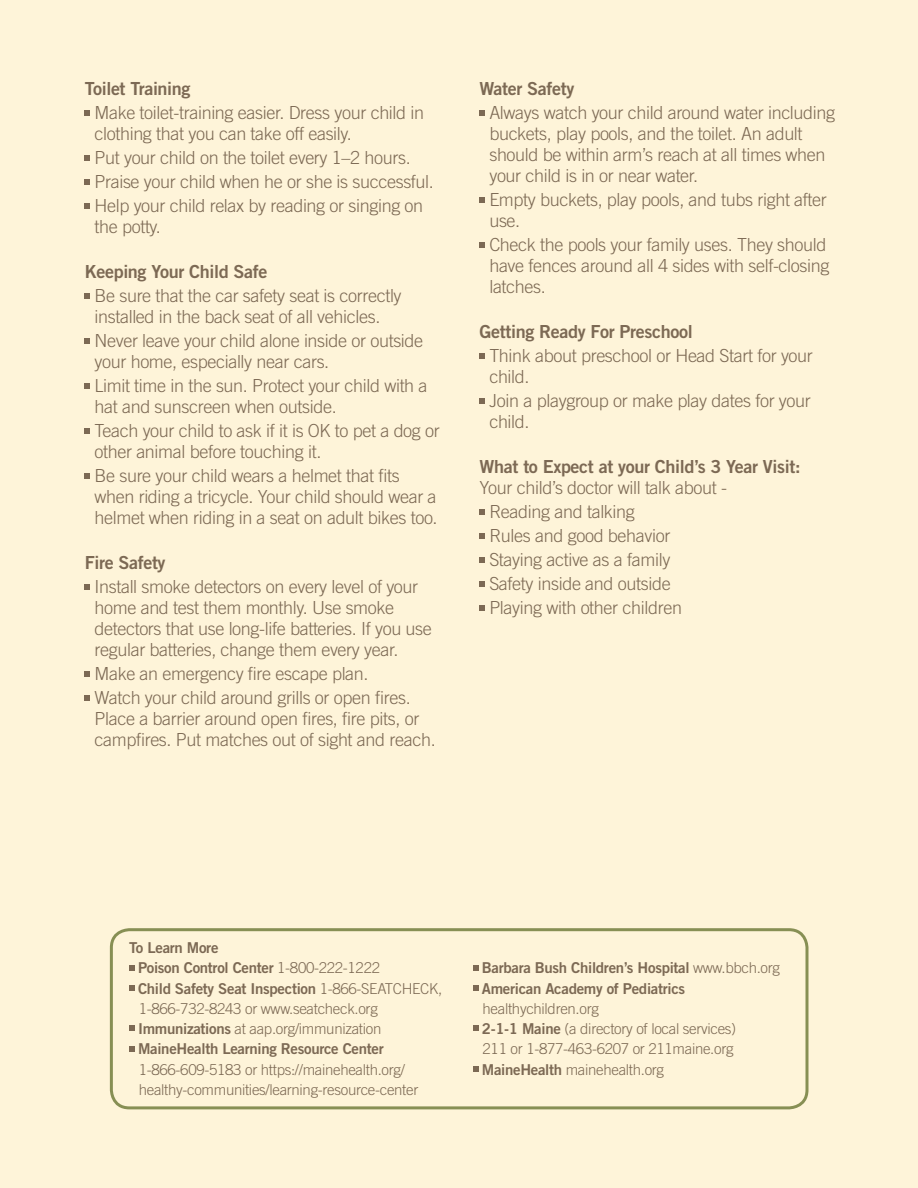
<style>
.page{position:relative;width:918px;height:1188px;background:#fef4d9}
.page>*{position:absolute;margin:0;border:0;box-sizing:border-box;transform-origin:0 0}
.Text{font:300 18px/21px "Trade Gothic LT Std";letter-spacing:-.02em;color:#7c6954}
.Sub-Head{font:300 18px/21px "Trade Gothic LT Std";letter-spacing:-.02em;color:#7c6954}
.Sub-Head-2{font:18px "Trade Gothic LT Std Bd 2";letter-spacing:-.02em;color:#7c6954}
.Text-2{font:300 15px/20.2px "Trade Gothic LT Std";letter-spacing:-.02em;color:#7c6954}
.Text-3{font:15px/20.2px "Trade Gothic LT Std Bd 2";letter-spacing:-.02em;color:#7c6954}
.Sub-Head-3{font:15px "Trade Gothic LT Std Bd 2";letter-spacing:-.02em;color:#7c6954}
.s1{font-family:"Trade Gothic LT Std";font-weight:300}
.s2{font-family:"Trade Gothic LT Std Bd 2";font-weight:400}
</style>
<div class="page">
<div style="left:110px;top:928px;width:698px;height:181px;border:3px solid #878f54;border-radius:18px"></div>
<svg style="left:85px;top:110px;width:5px;height:6px"></svg>
<svg style="left:85px;top:155px;width:5px;height:6px"></svg>
<svg style="left:85px;top:179px;width:5px;height:6px"></svg>
<svg style="left:85px;top:203px;width:5px;height:6px"></svg>
<svg style="left:85px;top:293px;width:5px;height:6px"></svg>
<svg style="left:85px;top:338px;width:5px;height:6px"></svg>
<svg style="left:85px;top:383px;width:5px;height:6px"></svg>
<svg style="left:85px;top:428px;width:5px;height:6px"></svg>
<svg style="left:85px;top:473px;width:5px;height:6px"></svg>
<svg style="left:85px;top:584px;width:5px;height:6px"></svg>
<svg style="left:85px;top:671px;width:5px;height:6px"></svg>
<svg style="left:85px;top:695px;width:5px;height:6px"></svg>
<svg style="left:480px;top:110px;width:5px;height:6px"></svg>
<svg style="left:480px;top:197px;width:5px;height:6px"></svg>
<svg style="left:480px;top:242px;width:5px;height:6px"></svg>
<svg style="left:480px;top:353px;width:5px;height:6px"></svg>
<svg style="left:480px;top:398px;width:5px;height:6px"></svg>
<svg style="left:480px;top:509px;width:5px;height:6px"></svg>
<svg style="left:480px;top:533px;width:5px;height:6px"></svg>
<svg style="left:480px;top:557px;width:5px;height:6px"></svg>
<svg style="left:480px;top:581px;width:5px;height:6px"></svg>
<svg style="left:480px;top:605px;width:5px;height:6px"></svg>
<svg style="left:129px;top:965px;width:5px;height:5px"></svg>
<svg style="left:129px;top:985px;width:5px;height:6px"></svg>
<svg style="left:129px;top:1026px;width:5px;height:5px"></svg>
<svg style="left:129px;top:1046px;width:5px;height:5px"></svg>
<svg style="left:473px;top:965px;width:5px;height:5px"></svg>
<svg style="left:473px;top:985px;width:5px;height:6px"></svg>
<svg style="left:473px;top:1026px;width:5px;height:5px"></svg>
<svg style="left:473px;top:1066px;width:5px;height:6px"></svg>
<p class="Sub-Head-2" style="left:85px;top:77px;width:107px">Toilet Training</p>
<p class="Text" style="left:94px;top:102px;width:331px">Make toilet-training easier. Dress your child in clothing that you can take off easily.</p>
<p class="Text" style="left:94px;top:147px;width:318px">Put your child on the toilet every 1–2 hours.</p>
<p class="Text" style="left:94px;top:171px;width:341px">Praise your child when he or she is successful.</p>
<p class="Text" style="left:94px;top:195px;width:330px">Help your child relax by reading or singing on the potty.</p>
<p class="Sub-Head-2" style="left:85px;top:260px;width:184px">Keeping Your Child Safe</p>
<p class="Text" style="left:94px;top:285px;width:309px">Be sure that the car safety seat is correctly installed in the back seat of all vehicles.</p>
<p class="Sub-Head" style="left:94px;top:330px;width:330px">Never leave your child alone inside or outside your home, especially near cars.</p>
<p class="Text" style="left:94px;top:375px;width:335px">Limit time in the sun. Protect your child with a hat and sunscreen when outside.</p>
<p class="Sub-Head" style="left:94px;top:420px;width:347px">Teach your child to ask if it is OK to pet a dog or other animal before touching it.</p>
<p class="Text" style="left:94px;top:465px;width:345px">Be sure your child wears a helmet that fits when riding a tricycle. Your child should wear a helmet when riding in a seat on adult bikes too.</p>
<p class="Sub-Head-2" style="left:85px;top:551px;width:82px">Fire Safety</p>
<p class="Text" style="left:94px;top:576px;width:339px">Install smoke detectors on every level of your home and test them monthly. Use smoke detectors that use long-life batteries. If you use regular batteries, change them every year.</p>
<p class="Sub-Head" style="left:94px;top:663px;width:276px">Make an emergency fire escape plan.</p>
<p class="Text" style="left:94px;top:687px;width:343px">Watch your child around grills or open fires.<br>Place a barrier around open fires, fire pits, or campfires. Put matches out of sight and reach.</p>
<p class="Sub-Head-2" style="left:480px;top:77px;width:96px">Water Safety</p>
<p class="Text" style="left:489px;top:102px;width:347px">Always watch your child around water including buckets, play pools, and the toilet. An adult should be within arm’s reach at all times when your child is in or near water.</p>
<p class="Sub-Head" style="left:489px;top:189px;width:339px">Empty buckets, play pools, and tubs right after use.</p>
<p class="Text" style="left:489px;top:234px;width:342px">Check the pools your family uses. They should have fences around all 4 sides with self-closing latches.</p>
<p class="Sub-Head-2" style="left:480px;top:320px;width:215px">Getting Ready For Preschool</p>
<p class="Text" style="left:489px;top:345px;width:325px">Think about preschool or Head Start for your child.</p>
<p class="Sub-Head" style="left:489px;top:390px;width:323px">Join a playgroup or make play dates for your child.</p>
<p class="Sub-Head-2" style="left:480px;top:455px;width:322px">What to Expect at your Child’s 3 Year Visit:</p>
<p class="Text" style="left:480px;top:477px;width:249px">Your child’s doctor will talk about -</p>
<p class="Text" style="left:489px;top:501px;width:147px">Reading and talking</p>
<p class="Text" style="left:489px;top:525px;width:183px">Rules and good behavior</p>
<p class="Text" style="left:489px;top:549px;width:182px">Staying active as a family</p>
<p class="Text" style="left:489px;top:573px;width:183px">Safety inside and outside</p>
<p class="Text" style="left:489px;top:597px;width:194px">Playing with other children</p>
<p class="Sub-Head-3" style="left:129px;top:938px;width:91px">To Learn More</p>
<p class="Text-3" style="left:138px;top:958px;width:244px">Poison Control Center <span class="s1">1-800-222-1222</span></p>
<p class="Text-2" style="left:138px;top:978px;width:306px"><span class="s2">Child Safety Seat Inspection</span> 1-866-SEATCHECK,<br>1-866-732-8243 or www.seatcheck.org</p>
<p class="Text-2" style="left:138px;top:1018px;width:245px"><span class="s2">Immunizations</span> at aap.org/immunization</p>
<p class="Text-2" style="left:138px;top:1039px;width:282px"><span class="s2">MaineHealth Learning Resource Center<br></span>1-866-609-5183 or https://mainehealth.org/ healthy-communities/learning-resource-center</p>
<p class="Text-3" style="left:482px;top:958px;width:300px">Barbara Bush Children’s Hospital <span class="s1">www.bbch.org</span></p>
<p class="Text-3" style="left:482px;top:978px;width:205px">American Academy of Pediatrics <span class="s1">healthychildren.org</span></p>
<p class="Text-2" style="left:482px;top:1018px;width:256px"><span class="s2">2-1-1 Maine</span> (a directory of local services)<br>211 or 1-877-463-6207 or 211maine.org</p>
<p class="Text-2" style="left:482px;top:1059px;width:184px"><span class="s2">MaineHealth</span> mainehealth.org</p>
</div>
